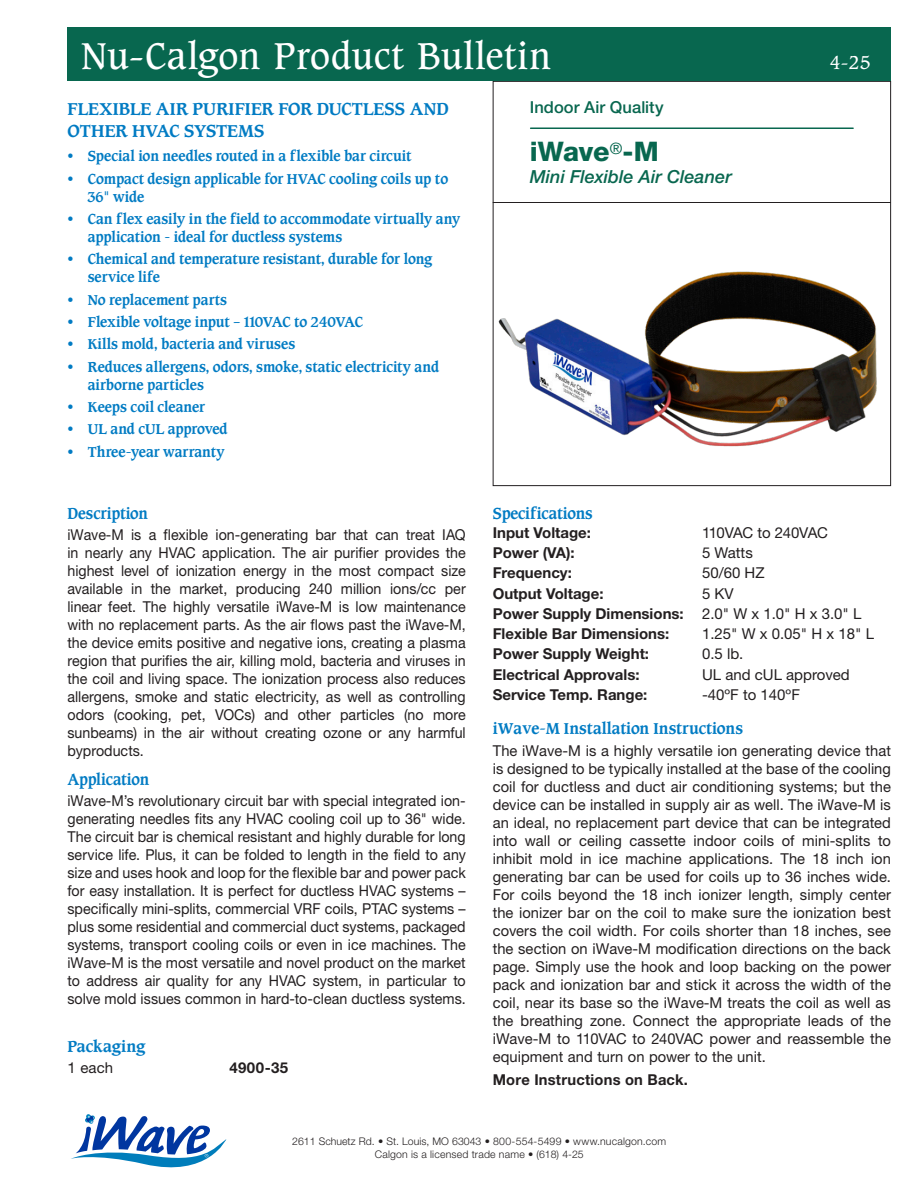
<style>
.page{position:relative;width:918px;height:1188px;background:#fff}
.page>*{position:absolute;margin:0;border:0;box-sizing:border-box;transform-origin:0 0}
.t1{font:36px "Caxton Std";letter-spacing:.015em;color:#fff}
._3__Product_Name{font:800 27px "Helvetica Neue LT Pro";letter-spacing:-.01em;color:#08674f}
.Subheading_1{font:18px/21.6px "Caxton Roman Bold Let Plain";letter-spacing:.005em;color:#007bc3}
.t2{font:italic 500 18px "Helvetica Neue LT Pro";color:#08674f}
.t3{font:18px "Caxton Std";color:#fff}
.Subhead{font:16.5px "Caxton Roman Bold Let Plain";letter-spacing:-.01em;color:#007bc3}
.Subhead-2{font:16.5px "Caxton Roman Bold Let Plain";letter-spacing:-.01em;color:#007bc3;scale:.95 1}
.t4{font:500 16.5px "Helvetica Neue LT Pro";letter-spacing:.005em;color:#08674f}
.Subhead-3{font:16.5px "Caxton Roman Bold Let Plain";letter-spacing:-.01em;color:#007bc3;scale:.96 1}
.text_1_no___below{font:16.5px "Caxton Roman Bold Let Plain";letter-spacing:-.005em;color:#007bc3}
.Paragraph_Text{font:15px/18px "Helvetica Neue LT Pro";color:#231f20;text-align:justify;scale:.95 1}
.Paragraph_Text-2{font:15px/18px "Helvetica Neue LT Pro";color:#231f20;text-align:justify}
.t5{font:15px/18px "Caxton Roman Bold Let Plain";letter-spacing:-.005em;color:#007bc3}
.Paragraph{font:700 15px "Helvetica Neue LT Pro";color:#231f20}
.Paragraph-2{font:15px "Helvetica Neue LT Pro";color:#231f20}
.Paragraph_Text-3{font:700 15px "Helvetica Neue LT Pro";color:#231f20}
.Paragraph-3{font:15px "Helvetica Neue LT Pro";letter-spacing:-.02em;color:#231f20}
.text_1_no___below-2{font:700 15px "Helvetica Neue LT Pro";letter-spacing:.03em;color:#231f20}
.text_1_no___below-3{font:15px "Helvetica Neue LT Pro";color:#231f20}
.t6{font:300 10.5px "Helvetica Neue LT Pro";letter-spacing:.015em;color:#231f20}
.s1{font-family:"Helvetica Neue LT Pro"}
</style>
<div class="page">
<hr style="left:493px;top:202px;width:398px;height:1px;background:#231f20">
<img style="left:493px;top:265px;width:384px;height:185px">
<div style="left:68px;top:27px;width:823px;height:54px;background:#08674f"></div>
<hr style="left:531px;top:128px;width:322px;height:1px;background:#08674f">
<svg style="left:71px;top:1114px;width:155px;height:53px"></svg>
<p class="t1" style="left:81px;top:34px;width:472px">Nu-Calgon Product Bulletin</p>
<p class="Subheading_1" style="left:68px;top:98px;width:383px">FLEXIBLE AIR PURIFIER FOR DUCTLESS AND<br>OTHER HVAC SYSTEMS</p>
<p class="t5" style="left:68px;top:147px;width:345px">• Special ion needles routed in a flexible bar circuit</p>
<p class="t5" style="left:88px;top:170px;width:362px;text-indent:-20px">• Compact design applicable for HVAC cooling coils up to<br>36<span class="s1">"</span> wide</p>
<p class="t5" style="left:88px;top:210px;width:374px;text-indent:-20px">• Can flex easily in the field to accommodate virtually any application - ideal for ductless systems</p>
<p class="t5" style="left:88px;top:250px;width:346px;text-indent:-20px">• Chemical and temperature resistant, durable for long service life</p>
<p class="t5" style="left:68px;top:291px;width:161px">• No replacement parts</p>
<p class="t5" style="left:68px;top:313px;width:297px">• Flexible voltage input – 110VAC to 240VAC</p>
<p class="t5" style="left:68px;top:335px;width:229px">• Kills mold, bacteria and viruses</p>
<p class="t5" style="left:88px;top:358px;width:353px;text-indent:-20px">• Reduces allergens, odors, smoke, static electricity and airborne particles</p>
<p class="t5" style="left:68px;top:398px;width:139px">• Keeps coil cleaner</p>
<p class="t5" style="left:68px;top:420px;width:162px">• UL and cUL approved</p>
<p class="t5" style="left:68px;top:442px;width:159px">• Three-year warranty</p>
<p class="t4" style="left:530px;top:97px;width:135px">Indoor Air Quality</p>
<p class="_3__Product_Name" style="left:530px;top:135px;width:130px">iWave<sup>®</sup>-M</p>
<p class="t2" style="left:530px;top:165px;width:204px">Mini Flexible Air Cleaner</p>
<p class="t3" style="left:830px;top:51px;width:43px">4-25</p>
<p class="Subhead-2" style="left:68px;top:503px;width:86px">Description</p>
<p class="Paragraph_Text" style="left:68px;top:526px;width:421px">iWave-M is a flexible ion-generating bar that can treat IAQ in nearly any HVAC application. The air purifier provides the highest level of ionization energy in the most compact size available in the market, producing 240 million ions/cc per linear feet. The highly versatile iWave-M is low maintenance with no replacement parts. As the air flows past the iWave-M, the device emits positive and negative ions, creating a plasma region that purifies the air, killing mold, bacteria and viruses in the coil and living space. The ionization process also reduces allergens, smoke and static electricity, as well as controlling odors (cooking, pet, VOCs) and other particles (no more sunbeams) in the air without creating ozone or any harmful byproducts.</p>
<p class="Subhead-2" style="left:68px;top:769px;width:88px">Application</p>
<p class="Paragraph_Text" style="left:68px;top:792px;width:421px">iWave-M’s revolutionary circuit bar with special integrated ion&shy;generating needles fits any HVAC cooling coil up to 36" wide.<br>The circuit bar is chemical resistant and highly durable for long service life. Plus, it can be folded to length in the field to any size and uses hook and loop for the flexible bar and power pack for easy installation. It is perfect for ductless HVAC systems – specifically mini-splits, commercial VRF coils, PTAC systems – plus some residential and commercial duct systems, packaged systems, transport cooling coils or even in ice machines. The iWave-M is the most versatile and novel product on the market to address air quality for any HVAC system, in particular to solve mold issues common in hard-to-clean ductless systems.</p>
<p class="text_1_no___below" style="left:68px;top:1037px;width:79px">Packaging</p>
<p class="text_1_no___below-3" style="left:68px;top:1059px;width:47px">1 each</p>
<p class="text_1_no___below-2" style="left:230px;top:1059px;width:60px">4900-35</p>
<p class="Subhead-3" style="left:493px;top:503px;width:106px">Specifications</p>
<p class="Paragraph_Text-3" style="left:493px;top:523px;width:100px">Input Voltage:</p>
<p class="Paragraph-3" style="left:702px;top:523px;width:128px">110VAC to 240VAC</p>
<p class="Paragraph_Text-3" style="left:493px;top:543px;width:84px">Power (VA):</p>
<p class="Paragraph-2" style="left:702px;top:544px;width:52px">5 Watts</p>
<p class="Paragraph_Text-3" style="left:493px;top:564px;width:81px">Frequency:</p>
<p class="Paragraph-2" style="left:702px;top:564px;width:64px">50/60 HZ</p>
<p class="Paragraph" style="left:493px;top:584px;width:112px">Output Voltage:</p>
<p class="Paragraph-2" style="left:702px;top:584px;width:33px">5 KV</p>
<p class="Paragraph" style="left:493px;top:604px;width:193px">Power Supply Dimensions:</p>
<p class="Paragraph-2" style="left:702px;top:604px;width:161px">2.0" W x 1.0" H x 3.0" L</p>
<p class="Paragraph" style="left:493px;top:624px;width:178px">Flexible Bar Dimensions:</p>
<p class="Paragraph-2" style="left:702px;top:625px;width:174px">1.25" W x 0.05" H x 18" L</p>
<p class="Paragraph" style="left:493px;top:645px;width:158px">Power Supply Weight:</p>
<p class="Paragraph-2" style="left:702px;top:645px;width:43px">0.5 lb.</p>
<p class="Paragraph" style="left:493px;top:665px;width:148px">Electrical Approvals:</p>
<p class="Paragraph-2" style="left:702px;top:665px;width:149px">UL and cUL approved</p>
<p class="Paragraph" style="left:493px;top:685px;width:156px">Service Temp. Range:</p>
<p class="Paragraph-2" style="left:702px;top:685px;width:99px">-40ºF to 140ºF</p>
<p class="Subhead" style="left:493px;top:719px;width:252px">iWave-M Installation Instructions</p>
<p class="Paragraph_Text-2" style="left:493px;top:741px;width:400px">The iWave-M is a highly versatile ion generating device that is designed to be typically installed at the base of the cooling coil for ductless and duct air conditioning systems; but the device can be installed in supply air as well. The iWave-M is an ideal, no replacement part device that can be integrated into wall or ceiling cassette indoor coils of mini-splits to inhibit mold in ice machine applications. The 18 inch ion generating bar can be used for coils up to 36 inches wide.<br>For coils beyond the 18 inch ionizer length, simply center the ionizer bar on the coil to make sure the ionization best covers the coil width. For coils shorter than 18 inches, see the section on iWave-M modification directions on the back page. Simply use the hook and loop backing on the power pack and ionization bar and stick it across the width of the coil, near its base so the iWave-M treats the coil as well as the breathing zone. Connect the appropriate leads of the iWave-M to 110VAC to 240VAC power and reassemble the equipment and turn on power to the unit.</p>
<p class="Paragraph_Text-3" style="left:493px;top:1070px;width:197px">More Instructions on Back.</p>
<p class="t6" style="left:292px;top:1135px;width:375px">2611 Schuetz Rd. • St. Louis, MO 63043 • 800-554-5499 • www.nucalgon.com</p>
<p class="t6" style="left:375px;top:1148px;width:210px">Calgon is a licensed trade name • (618) 4-25</p>
</div>
